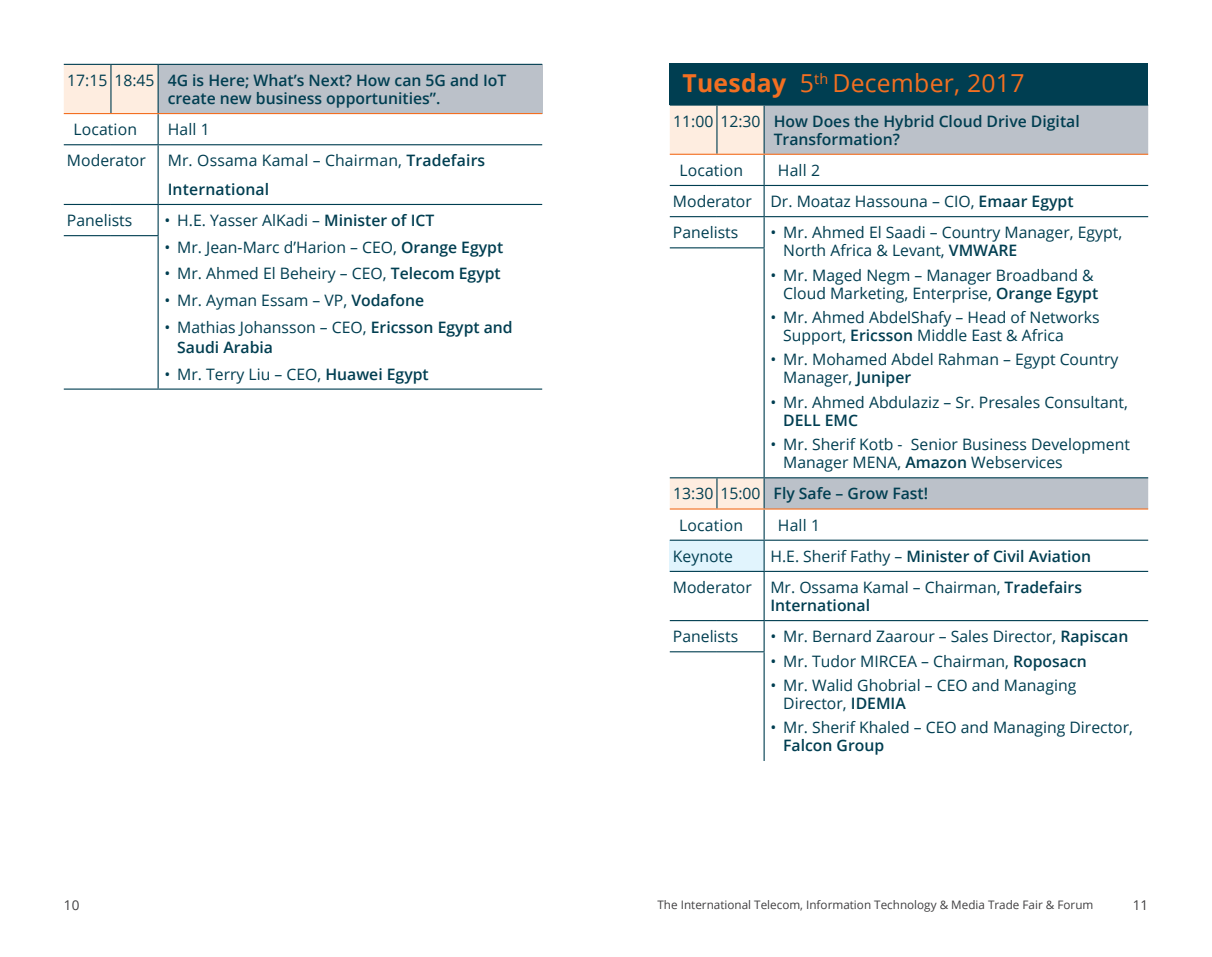
<style>
.page{position:relative;width:1212px;height:957px;background:#fff}
.page>*{position:absolute;margin:0;border:0;box-sizing:border-box;transform-origin:0 0}
.t1{font:24.75px "Open Sans";letter-spacing:.01em;color:#f36f21}
.t2{font:15.75px/18px "Open Sans";color:#003e51}
.t3{font:600 15.75px/18px "Open Sans";color:#003e51}
.t4{font:13.5px "Open Sans";color:#414042}
.t5{font:11.7px "Open Sans";color:#414042}
.s1{font-weight:400}
.s2{font-weight:600}
.s3{font-weight:700}
</style>
<div class="page">
<div style="left:64px;top:65px;width:94px;height:48px;background:#feede0"></div>
<div style="left:158px;top:64px;width:384px;height:50px;background:#bbc1c9"></div>
<hr style="left:110px;top:65px;width:2px;height:48px;background:#003e51">
<hr style="left:158px;top:65px;width:1px;height:48px;background:#003e51">
<hr style="left:158px;top:114px;width:1px;height:30px;background:#003e51">
<hr style="left:158px;top:145px;width:1px;height:59px;background:#003e51">
<hr style="left:158px;top:205px;width:1px;height:30px;background:#003e51">
<hr style="left:158px;top:236px;width:1px;height:152px;background:#003e51">
<hr style="left:64px;top:235px;width:47px;height:1px;background:#003e51">
<hr style="left:111px;top:235px;width:48px;height:1px;background:#003e51">
<hr style="left:64px;top:204px;width:47px;height:1px;background:#003e51">
<hr style="left:111px;top:204px;width:47px;height:1px;background:#003e51">
<hr style="left:64px;top:144px;width:47px;height:1px;background:#003e51">
<hr style="left:111px;top:144px;width:47px;height:1px;background:#003e51">
<hr style="left:158px;top:64px;width:384px;height:1px;background:#003e51">
<hr style="left:64px;top:64px;width:47px;height:1px;background:#003e51">
<hr style="left:111px;top:64px;width:47px;height:1px;background:#003e51">
<hr style="left:158px;top:388px;width:384px;height:2px;background:#003e51">
<hr style="left:64px;top:388px;width:47px;height:2px;background:#003e51">
<hr style="left:111px;top:388px;width:47px;height:2px;background:#003e51">
<hr style="left:64px;top:113px;width:47px;height:1px;background:#f36f21">
<hr style="left:111px;top:113px;width:47px;height:1px;background:#f36f21">
<hr style="left:158px;top:113px;width:384px;height:1px;background:#f36f21">
<hr style="left:158px;top:144px;width:384px;height:1px;background:#003e51">
<hr style="left:158px;top:204px;width:384px;height:1px;background:#003e51">
<div style="left:670px;top:64px;width:478px;height:41px;background:#003e51"></div>
<svg style="left:670px;top:106px;width:93px;height:402px"></svg>
<svg style="left:765px;top:106px;width:383px;height:402px"></svg>
<div style="left:670px;top:540px;width:94px;height:31px;background:#e1f4fd"></div>
<hr style="left:716px;top:106px;width:1px;height:48px;background:#003e51">
<hr style="left:763px;top:106px;width:2px;height:48px;background:#003e51">
<hr style="left:763px;top:155px;width:2px;height:30px;background:#003e51">
<hr style="left:763px;top:186px;width:2px;height:30px;background:#003e51">
<hr style="left:763px;top:217px;width:2px;height:30px;background:#003e51">
<hr style="left:763px;top:248px;width:2px;height:229px;background:#003e51">
<hr style="left:670px;top:477px;width:47px;height:1px;background:#003e51">
<hr style="left:717px;top:477px;width:47px;height:1px;background:#003e51">
<hr style="left:716px;top:478px;width:1px;height:30px;background:#003e51">
<hr style="left:764px;top:477px;width:384px;height:1px;background:#003e51">
<hr style="left:763px;top:478px;width:2px;height:30px;background:#003e51">
<hr style="left:763px;top:509px;width:2px;height:30px;background:#003e51">
<hr style="left:670px;top:539px;width:47px;height:2px;background:#003e51">
<hr style="left:717px;top:539px;width:47px;height:2px;background:#003e51">
<hr style="left:764px;top:539px;width:384px;height:2px;background:#003e51">
<hr style="left:763px;top:541px;width:2px;height:30px;background:#003e51">
<hr style="left:763px;top:572px;width:2px;height:48px;background:#003e51">
<hr style="left:763px;top:621px;width:2px;height:30px;background:#003e51">
<hr style="left:763px;top:652px;width:2px;height:109px;background:#003e51">
<hr style="left:670px;top:216px;width:47px;height:1px;background:#003e51">
<hr style="left:717px;top:216px;width:47px;height:1px;background:#003e51">
<hr style="left:764px;top:216px;width:384px;height:1px;background:#003e51">
<hr style="left:670px;top:571px;width:47px;height:1px;background:#003e51">
<hr style="left:717px;top:571px;width:47px;height:1px;background:#003e51">
<hr style="left:764px;top:571px;width:384px;height:1px;background:#003e51">
<hr style="left:670px;top:620px;width:47px;height:1px;background:#003e51">
<hr style="left:717px;top:620px;width:47px;height:1px;background:#003e51">
<hr style="left:764px;top:620px;width:384px;height:1px;background:#003e51">
<hr style="left:670px;top:154px;width:47px;height:1px;background:#f36f21">
<hr style="left:717px;top:154px;width:47px;height:1px;background:#f36f21">
<hr style="left:764px;top:154px;width:384px;height:1px;background:#f36f21">
<hr style="left:670px;top:508px;width:47px;height:1px;background:#f36f21">
<hr style="left:717px;top:508px;width:47px;height:1px;background:#f36f21">
<hr style="left:764px;top:508px;width:384px;height:1px;background:#f36f21">
<hr style="left:670px;top:104px;width:47px;height:2px;background:#003e51">
<hr style="left:717px;top:104px;width:47px;height:2px;background:#003e51">
<hr style="left:764px;top:104px;width:384px;height:2px;background:#003e51">
<hr style="left:670px;top:185px;width:47px;height:1px;background:#003e51">
<hr style="left:717px;top:185px;width:47px;height:1px;background:#003e51">
<hr style="left:764px;top:185px;width:384px;height:1px;background:#003e51">
<hr style="left:670px;top:247px;width:47px;height:1px;background:#003e51">
<hr style="left:717px;top:247px;width:48px;height:1px;background:#003e51">
<hr style="left:670px;top:651px;width:47px;height:1px;background:#003e51">
<hr style="left:717px;top:651px;width:48px;height:1px;background:#003e51">
<p class="t3" style="left:168px;top:71px;width:340px;text-indent:-100px"><span class="s1">17:15 18:45</span> 4G is Here; What’s Next? How can 5G and IoT create new business opportunities”.</p>
<p class="t2" style="left:73px;top:120px;width:65px">Location</p>
<p class="t2" style="left:168px;top:120px;width:44px">Hall 1</p>
<p class="t2" style="left:67px;top:151px;width:80px">Moderator</p>
<p class="t2" style="left:168px;top:146px;width:319px;line-height:28.6px">Mr. Ossama Kamal – Chairman, <span class="s2">Tradefairs<br>International</span></p>
<p class="t2" style="left:67px;top:211px;width:67px">Panelists</p>
<p class="t2" style="left:164px;top:211px;width:271px">• H.E. Yasser AlKadi – <span class="s2">Minister of ICT</span></p>
<p class="t2" style="left:164px;top:238px;width:340px">• Mr. Jean-Marc d’Harion – CEO, <span class="s2">Orange Egypt</span></p>
<p class="t2" style="left:164px;top:264px;width:338px">• Mr. Ahmed El Beheiry – CEO, <span class="s2">Telecom Egypt</span></p>
<p class="t2" style="left:164px;top:291px;width:261px">• Mr. Ayman Essam – VP, <span class="s2">Vodafone</span></p>
<p class="t3" style="left:177px;top:316px;width:337px;line-height:20.2px;text-indent:-13px"><span class="s1">• Mathias Johansson – CEO,</span> Ericsson Egypt and<br>Saudi Arabia</p>
<p class="t2" style="left:164px;top:364px;width:266px">• Mr. Terry Liu – CEO, <span class="s2">Huawei Egypt</span></p>
<h1 class="t1" style="left:682px;top:66px;width:343px"><span class="s3">Tuesday</span> 5<sup>th</sup> December, 2017</h1>
<p class="t3" style="left:774px;top:112px;width:308px;text-indent:-100px"><span class="s1">11:00 12:30</span> How Does the Hybrid Cloud Drive Digital<br>Transformation?</p>
<p class="t2" style="left:679px;top:161px;width:65px">Location</p>
<p class="t2" style="left:673px;top:154px;width:402px;line-height:31.3px;text-indent:105px">Hall 2<br>Moderator Dr. Moataz Hassouna – CIO, <span class="s2">Emaar Egypt<br></span>Panelists</p>
<p class="t2" style="left:783px;top:223px;width:340px;text-indent:-13px">• Mr. Ahmed El Saadi – Country Manager, Egypt,<br>North Africa &amp; Levant, <span class="s2">VMWARE</span></p>
<p class="t2" style="left:770px;top:265px;width:329px;text-align:right">• Mr. Maged Negm – Manager Broadband &amp;<br>Cloud Marketing, Enterprise, <span class="s2">Orange Egypt</span></p>
<p class="t2" style="left:783px;top:308px;width:318px;text-indent:-13px">• Mr. Ahmed AbdelShafy – Head of Networks<br>Support, <span class="s2">Ericsson</span> Middle East &amp; Africa</p>
<p class="t2" style="left:783px;top:350px;width:337px;text-indent:-13px">• Mr. Mohamed Abdel Rahman – Egypt Country<br>Manager, <span class="s2">Juniper</span></p>
<p class="t2" style="left:770px;top:393px;width:359px">• Mr. Ahmed Abdulaziz – Sr. Presales Consultant,</p>
<p class="t3" style="left:783px;top:411px;width:76px">DELL EMC</p>
<p class="t2" style="left:783px;top:435px;width:348px;text-indent:-13px">• Mr. Sherif Kotb - Senior Business Development<br>Manager MENA, <span class="s2">Amazon</span> Webservices</p>
<p class="t2" style="left:679px;top:478px;width:250px;line-height:31.3px;text-indent:-6px">13:30 15:00 <span class="s2">Fly Safe – Grow Fast!<br></span>Location</p>
<p class="t2" style="left:778px;top:515px;width:44px">Hall 1</p>
<p class="t2" style="left:673px;top:540px;width:420px;line-height:31.3px;text-indent:98px">H.E. Sherif Fathy – <span class="s2">Minister of Civil Aviation<br></span>Moderator Mr. Ossama Kamal – Chairman, <span class="s2">Tradefairs</span></p>
<p class="t3" style="left:770px;top:596px;width:101px">International</p>
<p class="t2" style="left:673px;top:627px;width:67px">Panelists</p>
<p class="t2" style="left:770px;top:627px;width:359px">• Mr. Bernard Zaarour – Sales Director, <span class="s2">Rapiscan</span></p>
<p class="t2" style="left:770px;top:651px;width:318px">• Mr. Tudor MIRCEA – Chairman, <span class="s2">Roposacn</span></p>
<p class="t2" style="left:783px;top:676px;width:295px;text-indent:-13px">• Mr. Walid Ghobrial – CEO and Managing<br>Director, <span class="s2">IDEMIA</span></p>
<p class="t2" style="left:770px;top:718px;width:364px">• Mr. Sherif Khaled – CEO and Managing Director,</p>
<p class="t3" style="left:783px;top:736px;width:103px">Falcon Group</p>
<p class="t2" style="left:673px;top:547px;width:62px">Keynote</p>
<p class="t4" style="left:64px;top:895px;width:17px">10</p>
<p class="t5" style="left:657px;top:897px;width:437px">The International Telecom, Information Technology &amp; Media Trade Fair &amp; Forum</p>
<p class="t4" style="left:1133px;top:895px;width:17px">11</p>
</div>
